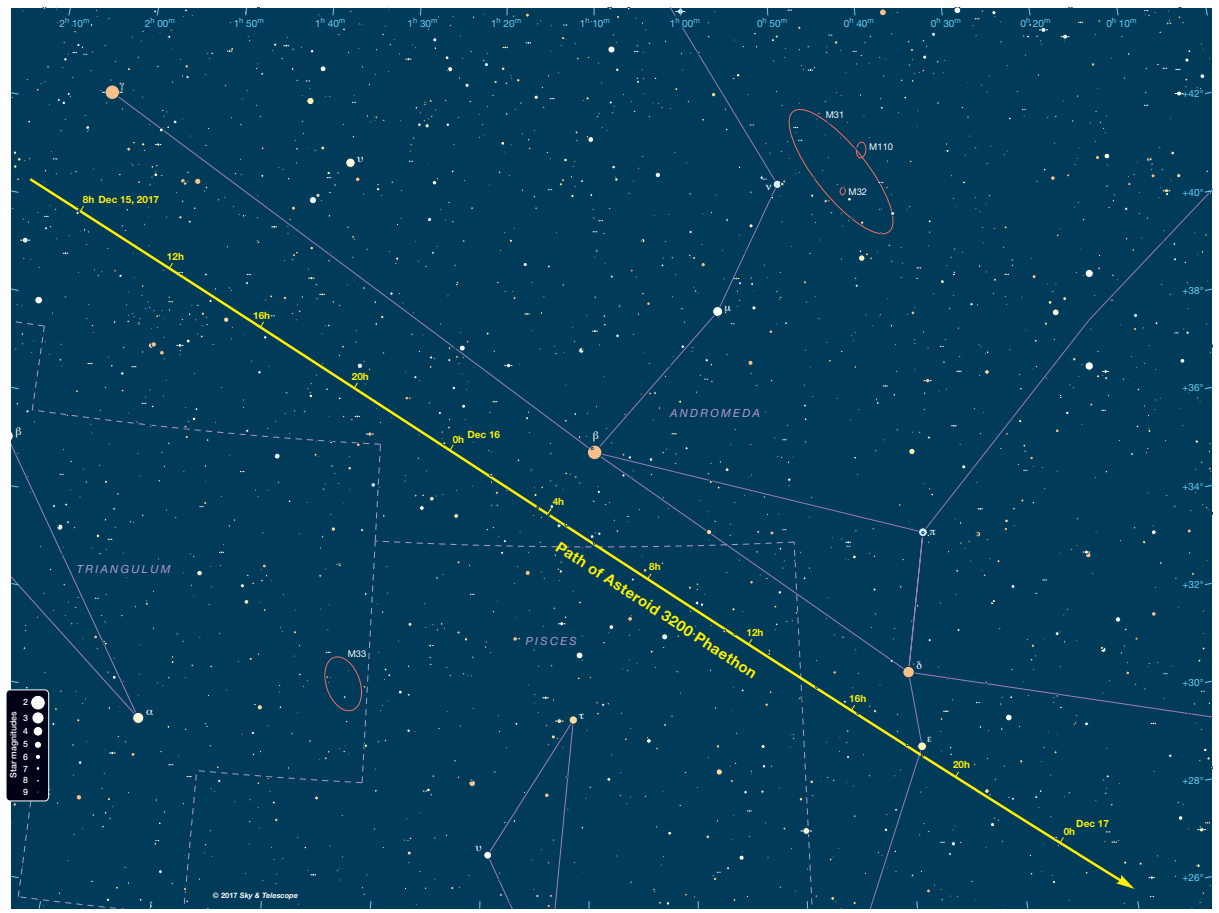
<style>
.page{position:relative;width:1219px;height:913px;background:#fff}
.page>*{position:absolute;margin:0;border:0;box-sizing:border-box;transform-origin:0 0}
.t1{font:700 15px "Helvetica Neue LT Std";color:#fff101}
.t2{font:italic 11.25px "Helvetica Neue LT Std";letter-spacing:.2em;color:#b09ac9}
.t3{font:10px "Helvetica Neue LT Std";color:#6bcff6}
.t4{font:700 10px "Helvetica Neue LT Std";color:#fff101}
.t5{font:9.38px "Helvetica Neue LT Std";color:#fff}
.t6{font:500 8.75px/12.1px "Helvetica Neue LT Std";color:#fff}
.t7{font:italic 700 7.5px "Helvetica Neue LT Std";color:#fff}
.s1{font-weight:500;font-style:normal}
.s2{font-style:normal}
</style>
<div class="page">
<div style="left:6px;top:689px;width:43px;height:111px;background:#000117;border-radius:4px"></div>
<div style="left:6px;top:689px;width:43px;height:112px;border:1px solid #fff;border-radius:4px"></div>
<div style="left:11px;top:8px;width:1201px;height:900px;background:#003b5a"></div>
<p class="t3" style="left:59px;top:17px;width:32px">2<sup>h</sup> 10<sup>m</sup></p>
<p class="t3" style="left:145px;top:17px;width:32px">2<sup>h</sup> 00<sup>m</sup></p>
<p class="t3" style="left:234px;top:17px;width:32px">1<sup>h</sup> 50<sup>m</sup></p>
<p class="t3" style="left:315px;top:17px;width:32px">1<sup>h</sup> 40<sup>m</sup></p>
<p class="t4" style="left:83px;top:193px;width:78px">8h Dec 15, 2017</p>
<p class="t4" style="left:167px;top:250px;width:19px">12h</p>
<p class="t4" style="left:253px;top:309px;width:19px">16h</p>
<p class="t4" style="left:352px;top:370px;width:19px">20h</p>
<p class="t2" style="left:77px;top:562px;width:95px">TRIANGULUM</p>
<p class="t6" style="left:23px;top:694px;width:6px;line-height:15px">2<br>3</p>
<p class="t6" style="left:23px;top:724px;width:6px;text-align:justify">4<br>5<br>6<br>7<br>8<br>9</p>
<p class="t6" style="left:7px;top:777px;width:68px;rotate:-90deg">Star magnitudes</p>
<p class="t7" style="left:213px;top:890px;width:87px"><span class="s1">©</span> <span class="s2">2017</span> Sky &amp; Telescope</p>
<p class="t5" style="left:347px;top:648px;width:20px">M33</p>
<p class="t3" style="left:407px;top:17px;width:32px">1<sup>h</sup> 30<sup>m</sup></p>
<p class="t3" style="left:491px;top:17px;width:32px">1<sup>h</sup> 20<sup>m</sup></p>
<p class="t3" style="left:579px;top:17px;width:32px">1<sup>h</sup> 10<sup>m</sup></p>
<p class="t3" style="left:669px;top:17px;width:32px">1<sup>h</sup> 00<sup>m</sup></p>
<p class="t3" style="left:756px;top:17px;width:32px">0<sup>h</sup> 50<sup>m</sup></p>
<p class="t3" style="left:843px;top:17px;width:32px">0<sup>h</sup> 40<sup>m</sup></p>
<p class="t5" style="left:825px;top:109px;width:20px">M31</p>
<p class="t5" style="left:869px;top:141px;width:25px">M110</p>
<p class="t5" style="left:848px;top:186px;width:20px">M32</p>
<p class="t3" style="left:930px;top:17px;width:32px">0<sup>h</sup> 30<sup>m</sup></p>
<p class="t4" style="left:467px;top:428px;width:34px">Dec 16</p>
<p class="t4" style="left:452px;top:433px;width:13px">0h</p>
<p class="t4" style="left:552px;top:495px;width:13px">4h</p>
<p class="t2" style="left:670px;top:406px;width:91px">ANDROMEDA</p>
<h1 class="t1" style="left:562px;top:537px;width:238px;rotate:33deg">Path of Asteroid 3200 Phaethon</h1>
<p class="t4" style="left:649px;top:560px;width:13px">8h</p>
<p class="t4" style="left:746px;top:626px;width:19px">12h</p>
<p class="t2" style="left:525px;top:634px;width:53px">PISCES</p>
<p class="t4" style="left:849px;top:692px;width:19px">16h</p>
<p class="t4" style="left:952px;top:758px;width:19px">20h</p>
<p class="t3" style="left:1020px;top:17px;width:32px">0<sup>h</sup> 20<sup>m</sup></p>
<p class="t3" style="left:1106px;top:17px;width:32px">0<sup>h</sup> 10<sup>m</sup></p>
<p class="t4" style="left:1075px;top:817px;width:34px">Dec 17</p>
<p class="t4" style="left:1063px;top:825px;width:13px">0h</p>
<p class="t3" style="left:1182px;top:88px;width:23px">+42°</p>
<p class="t3" style="left:1182px;top:186px;width:23px">+40°</p>
<p class="t3" style="left:1182px;top:284px;width:23px">+38°</p>
<p class="t3" style="left:1182px;top:381px;width:23px">+36°</p>
<p class="t3" style="left:1182px;top:480px;width:23px">+34°</p>
<p class="t3" style="left:1182px;top:578px;width:23px">+32°</p>
<p class="t3" style="left:1182px;top:676px;width:23px">+30°</p>
<p class="t3" style="left:1182px;top:774px;width:23px">+28°</p>
<p class="t3" style="left:1182px;top:871px;width:23px">+26°</p>
</div>
